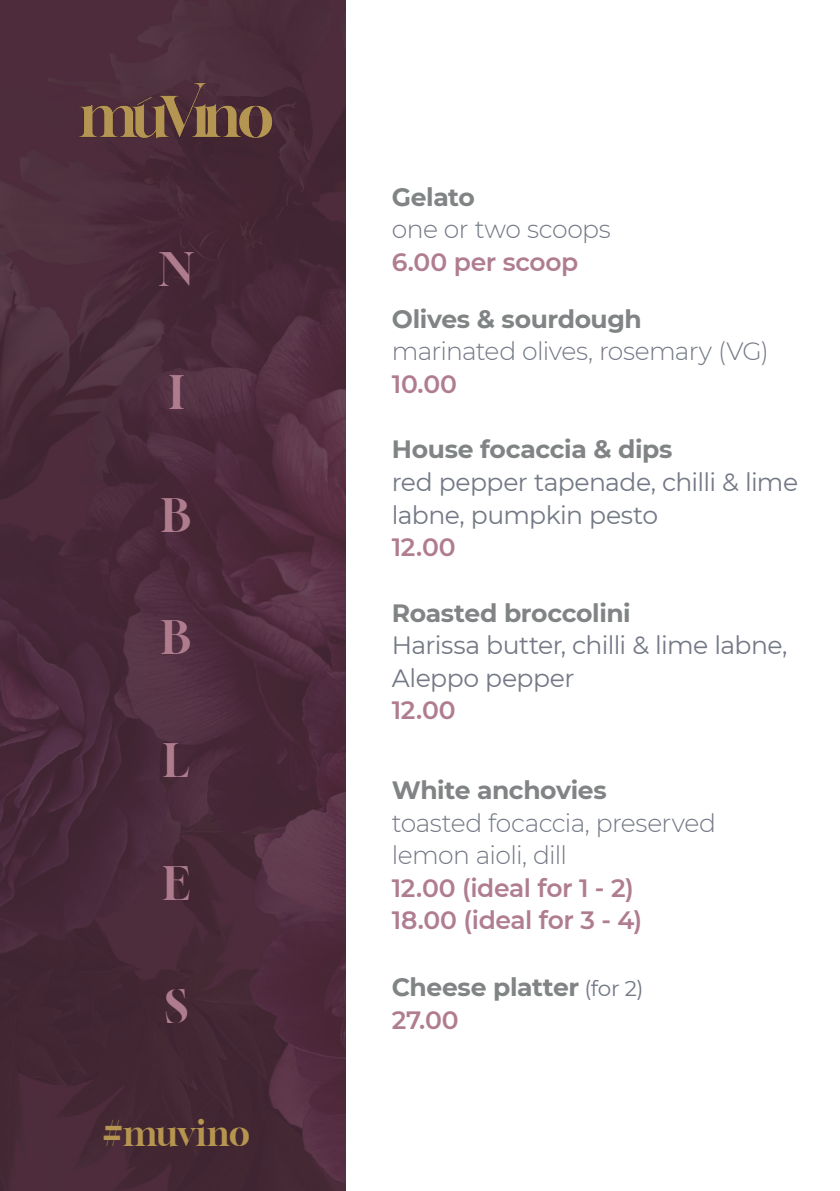
<style>
.page{position:relative;width:840px;height:1191px;background:#fff}
.page>*{position:absolute;margin:0;border:0;box-sizing:border-box;transform-origin:0 0}
.t1{font:45.2px "Gloock";color:#af7c8e}
.t2{font:34.8px "Gloock";letter-spacing:.01em;color:#b5954f}
.t3{font:300 25px/32.6px "Montserrat";letter-spacing:-.025em;color:#737885}
.t4{font:25px/32.6px "Montserrat";letter-spacing:-.025em;color:#737885}
.t5{font:700 25px/32.6px "Montserrat";letter-spacing:-.015em;color:#818485}
.s1{font-weight:700;color:#818485}
.s2{font-weight:600;color:#b07c90}
.s3{font-weight:400;font-size:21.4px;color:#737885}
</style>
<div class="page">
<img style="left:0;top:0;width:346px;height:1191px">
<img style="left:48px;top:55px;width:257px;height:124px">
<p class="t1" style="left:159px;top:241px;width:35px">N</p>
<p class="t1" style="left:169px;top:364px;width:16px">I</p>
<p class="t1" style="left:161px;top:486px;width:31px">B</p>
<p class="t1" style="left:161px;top:609px;width:31px">B</p>
<p class="t1" style="left:163px;top:732px;width:27px">L</p>
<p class="t1" style="left:163px;top:854px;width:29px">E</p>
<p class="t1" style="left:165px;top:977px;width:25px">S</p>
<p class="t2" style="left:103px;top:1111px;width:149px">#muvino</p>
<p class="t3" style="left:391px;top:180px;width:220px"><span class="s1">Gelato<br></span>one or two scoops<br><span class="s2">6.00 per scoop</span></p>
<p class="t3" style="left:391px;top:301px;width:378px"><span class="s1">Olives &amp; sourdough </span>marinated olives, rosemary (VG)<br><span class="s2">10.00</span></p>
<p class="t4" style="left:391px;top:432px;width:407px"><span class="s1">House focaccia &amp; dips<br></span>red pepper tapenade, chilli &amp; lime labne, pumpkin pesto<br><span class="s2">12.00</span></p>
<p class="t4" style="left:391px;top:595px;width:397px"><span class="s1">Roasted broccolini<br></span>Harissa butter, chilli &amp; lime labne,<br>Aleppo pepper<br><span class="s2">12.00</span></p>
<p class="t3" style="left:391px;top:773px;width:325px"><span class="s1">White anchovies<br></span>toasted focaccia, preserved lemon aioli, dill<br><span class="s2">12.00 (ideal for 1 - 2)<br>18.00 (ideal for 3 - 4)</span></p>
<p class="t5" style="left:391px;top:969px;width:253px">Cheese platter <span class="s3">(for 2)<br></span><span class="s2">27.00</span></p>
</div>
